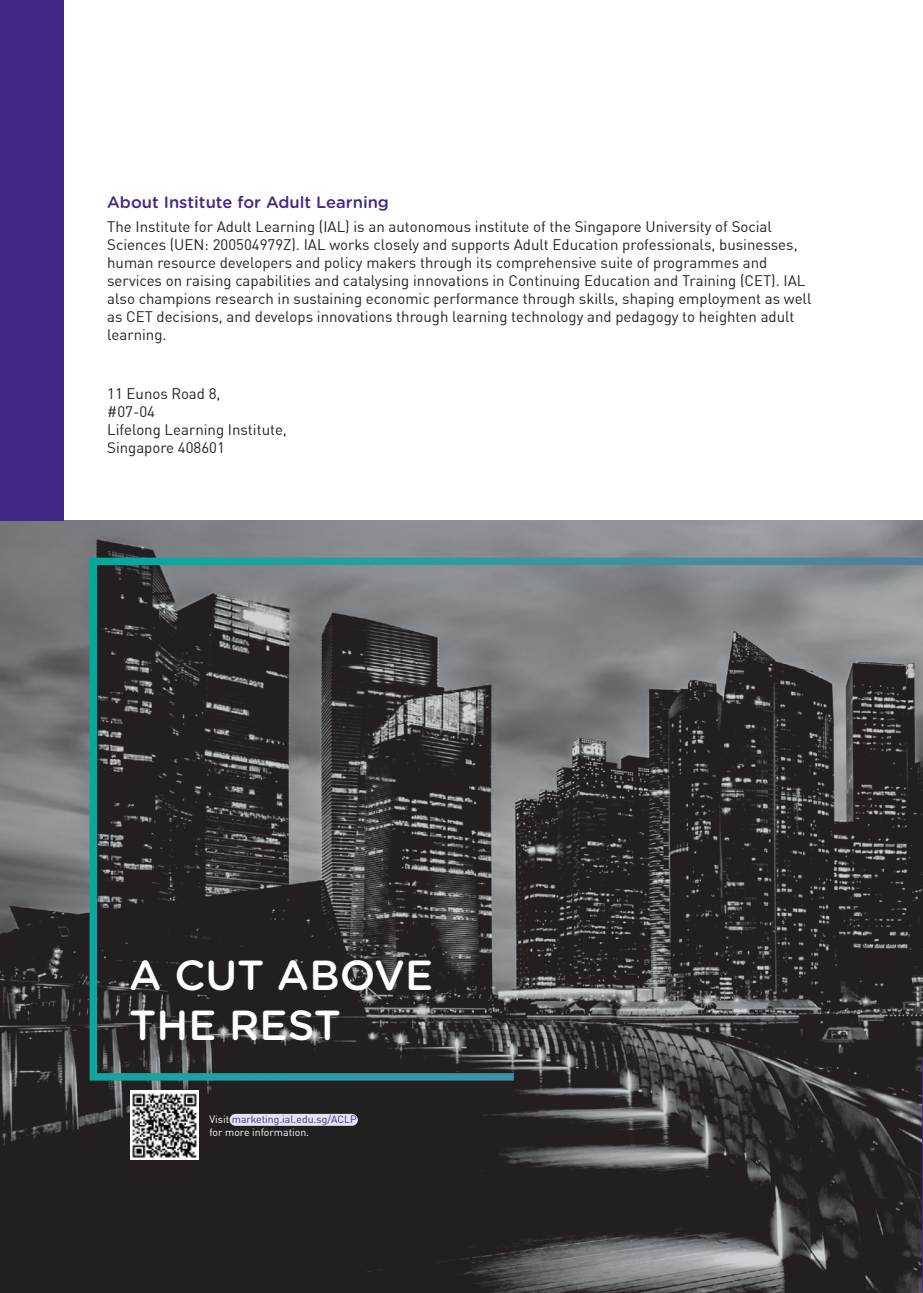
<style>
.page{position:relative;width:923px;height:1293px;background:#fff}
.page>*{position:absolute;margin:0;border:0;box-sizing:border-box;transform-origin:0 0}
.t1{font:500 42px/50.4px "Gotham Rounded";color:#fff}
.t2{font:500 16.5px "Gotham Rounded";color:#412985}
.t3{font:15px/18px "DIN Offc";color:#231f20}
.t4{font:10.5px/12.6px "DIN Offc";color:#412985}
.s1{color:#fff}
</style>
<div class="page">
<img style="left:1px;top:520px;width:922px;height:773px">
<div style="left:0;top:0;width:64px;height:520px;background:#412985"></div>
<img style="left:130px;top:1091px;width:68px;height:68px">
<div style="left:230px;top:1114px;width:128px;height:12px;background:#e4e2ee;border-radius:6px"></div>
<svg style="left:86px;top:520px;width:837px;height:564px;background:#4b4d4f"></svg>
<p class="t2" style="left:107px;top:190px;width:283px">About Institute for Adult Learning</p>
<p class="t3" style="left:107px;top:218px;width:706px">The Institute for Adult Learning (IAL) is an autonomous institute of the Singapore University of Social Sciences (UEN: 200504979Z). IAL works closely and supports Adult Education professionals, businesses, human resource developers and policy makers through its comprehensive suite of programmes and services on raising capabilities and catalysing innovations in Continuing Education and Training (CET). IAL also champions research in sustaining economic performance through skills, shaping employment as well as CET decisions, and develops innovations through learning technology and pedagogy to heighten adult learning.</p>
<p class="t3" style="left:107px;top:385px;width:181px">11 Eunos Road 8,<br>#07-04<br>Lifelong Learning Institute,<br>Singapore 408601</p>
<h1 class="t1" style="left:129px;top:948px;width:305px">A CUT ABOVE<br>THE REST</h1>
<p class="t4" style="left:209px;top:1113px;width:149px"><span class="s1">Visit</span> marketing.ial.edu.sg/ACLP <span class="s1">for more information.</span></p>
</div>
